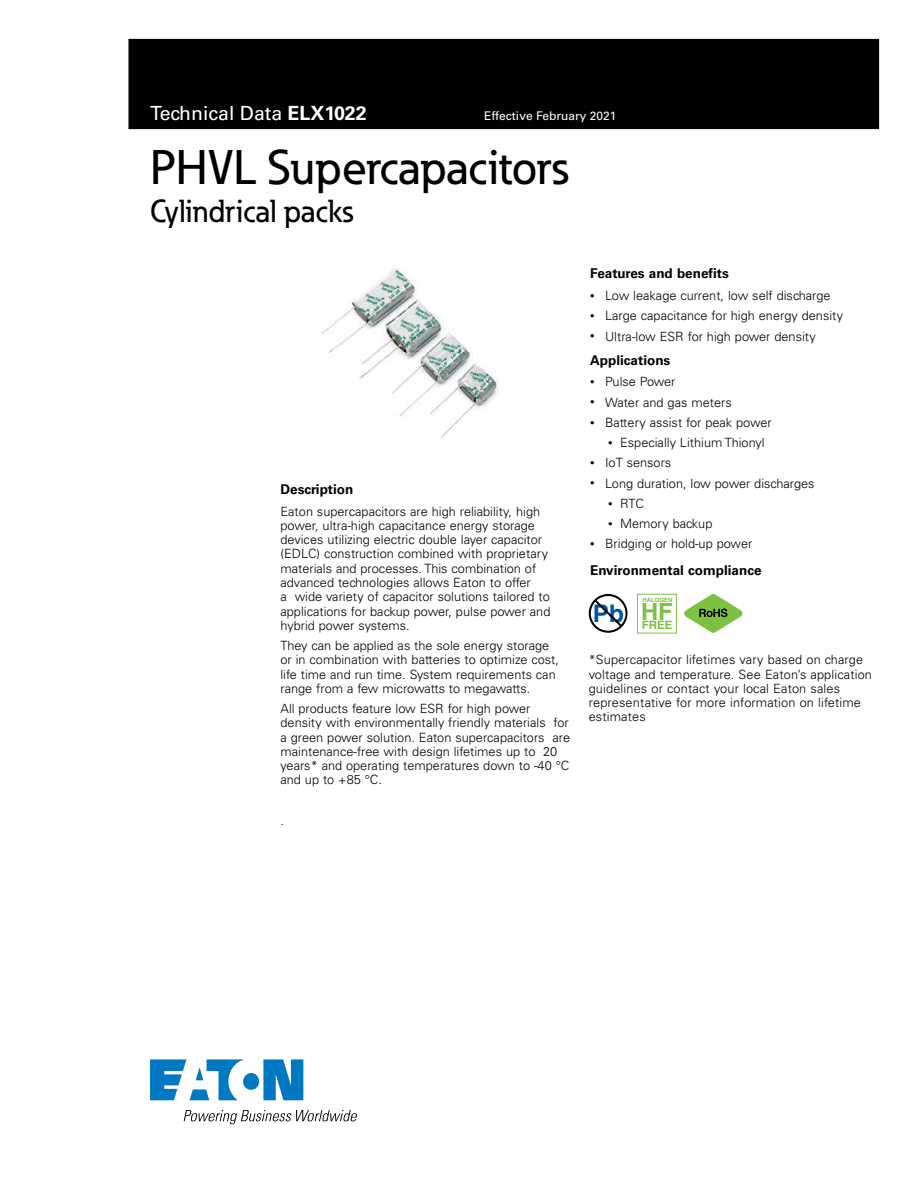
<style>
.page{position:relative;width:918px;height:1188px;background:#fff}
.page>*{position:absolute;margin:0;border:0;box-sizing:border-box;transform-origin:0 0}
.t1{font:500 48px "Eaton";color:#000}
.t2{font:500 31.5px "Eaton";color:#000}
.t3{font:700 24.3px "Helvetica";color:#0054a6}
.t4{font:700 23.7px "Helvetica";color:#7cc142}
.t5{font:19.5px "Univers LT Std";color:#fff}
.t6{font:700 13.5px "Univers LT Std";color:#000}
.t7{font:300 12.75px/14.2px "Univers LT Std";color:#000}
.t8{font:12px "Univers LT Std";color:#fff}
.t9{font:700 11.55px "Helvetica";color:#7cc142}
.t10{font:700 6px "Helvetica";color:#7cc142}
.s1{font-weight:700}
.s2{font-family:"Univers";font-size:9px}
</style>
<div class="page">
<svg style="left:150px;top:1059px;width:153px;height:41px"></svg>
<svg style="left:184px;top:1110px;width:173px;height:14px"></svg>
<div style="left:129px;top:39px;width:750px;height:90px;background:#000"></div>
<svg style="left:589px;top:594px;width:38px;height:39px"></svg>
<div style="left:637px;top:594px;width:40px;height:39px;border:1px solid #7cc142"></div>
<svg style="left:684px;top:594px;width:59px;height:39px"></svg>
<img style="left:321px;top:268px;width:177px;height:170px">
<h3 class="t5" style="left:150px;top:106px;width:218px">Technical Data <span class="s1">ELX1022</span></h3>
<p class="t8" style="left:484px;top:111px;width:134px">Effective February 2021</p>
<h1 class="t1" style="left:150px;top:149px;width:420px">PHVL Supercapacitors</h1>
<h2 class="t2" style="left:150px;top:199px;width:205px">Cylindrical packs</h2>
<p class="t6" style="left:280px;top:484px;width:74px">Description</p>
<p class="t7" style="left:280px;top:505px;width:271px">Eaton supercapacitors are high reliability, high power, ultra-high capacitance energy storage devices utilizing electric double layer capacitor (EDLC) construction combined with proprietary materials and processes. This combination of advanced technologies allows Eaton to offer<br>a wide variety of capacitor solutions tailored to applications for backup power, pulse power and hybrid power systems.</p>
<p class="t7" style="left:280px;top:639px;width:280px">They can be applied as the sole energy storage or in combination with batteries to optimize cost, life time and run time. System requirements can range from a few microwatts to megawatts.</p>
<p class="t7" style="left:280px;top:702px;width:291px">All products feature low ESR for high power density with environmentally friendly materials for a green power solution. Eaton supercapacitors are maintenance-free with design lifetimes up to 20 years* and operating temperatures down to -40 °C and up to +85 °C.</p>
<p class="t7" style="left:280px;top:814px;width:5px">.</p>
<p class="t6" style="left:590px;top:268px;width:140px">Features and benefits</p>
<p class="t7" style="left:590px;top:289px;width:242px"><span class="s2">•</span> Low leakage current, low self discharge</p>
<p class="t7" style="left:590px;top:310px;width:254px"><span class="s2">•</span> Large capacitance for high energy density</p>
<p class="t7" style="left:590px;top:330px;width:227px"><span class="s2">•</span> Ultra-low ESR for high power density</p>
<p class="t6" style="left:590px;top:355px;width:82px">Applications</p>
<p class="t7" style="left:590px;top:376px;width:87px"><span class="s2">•</span> Pulse Power</p>
<p class="t7" style="left:590px;top:396px;width:143px"><span class="s2">•</span> Water and gas meters</p>
<p class="t7" style="left:590px;top:416px;width:183px"><span class="s2">•</span> Battery assist for peak power</p>
<p class="t7" style="left:608px;top:436px;width:158px"><span class="s2">•</span> Especially Lithium Thionyl</p>
<p class="t7" style="left:590px;top:457px;width:83px"><span class="s2">•</span> IoT sensors</p>
<p class="t7" style="left:590px;top:477px;width:226px"><span class="s2">•</span> Long duration, low power discharges</p>
<p class="t7" style="left:608px;top:497px;width:37px"><span class="s2">•</span> RTC</p>
<p class="t7" style="left:608px;top:517px;width:106px"><span class="s2">•</span> Memory backup</p>
<p class="t7" style="left:590px;top:538px;width:164px"><span class="s2">•</span> Bridging or hold-up power</p>
<p class="t6" style="left:590px;top:565px;width:173px">Environmental compliance</p>
<h3 class="t3" style="left:593px;top:599px;width:33px">Pb</h3>
<p class="t10" style="left:642px;top:597px;width:32px">HALOGEN</p>
<h3 class="t4" style="left:641px;top:598px;width:33px">HF</h3>
<p class="t9" style="left:642px;top:619px;width:32px">FREE</p>
<p class="t7" style="left:589px;top:654px;width:285px">*Supercapacitor lifetimes vary based on charge voltage and temperature. See Eaton’s application guidelines or contact your local Eaton sales representative for more information on lifetime estimates</p>
</div>
